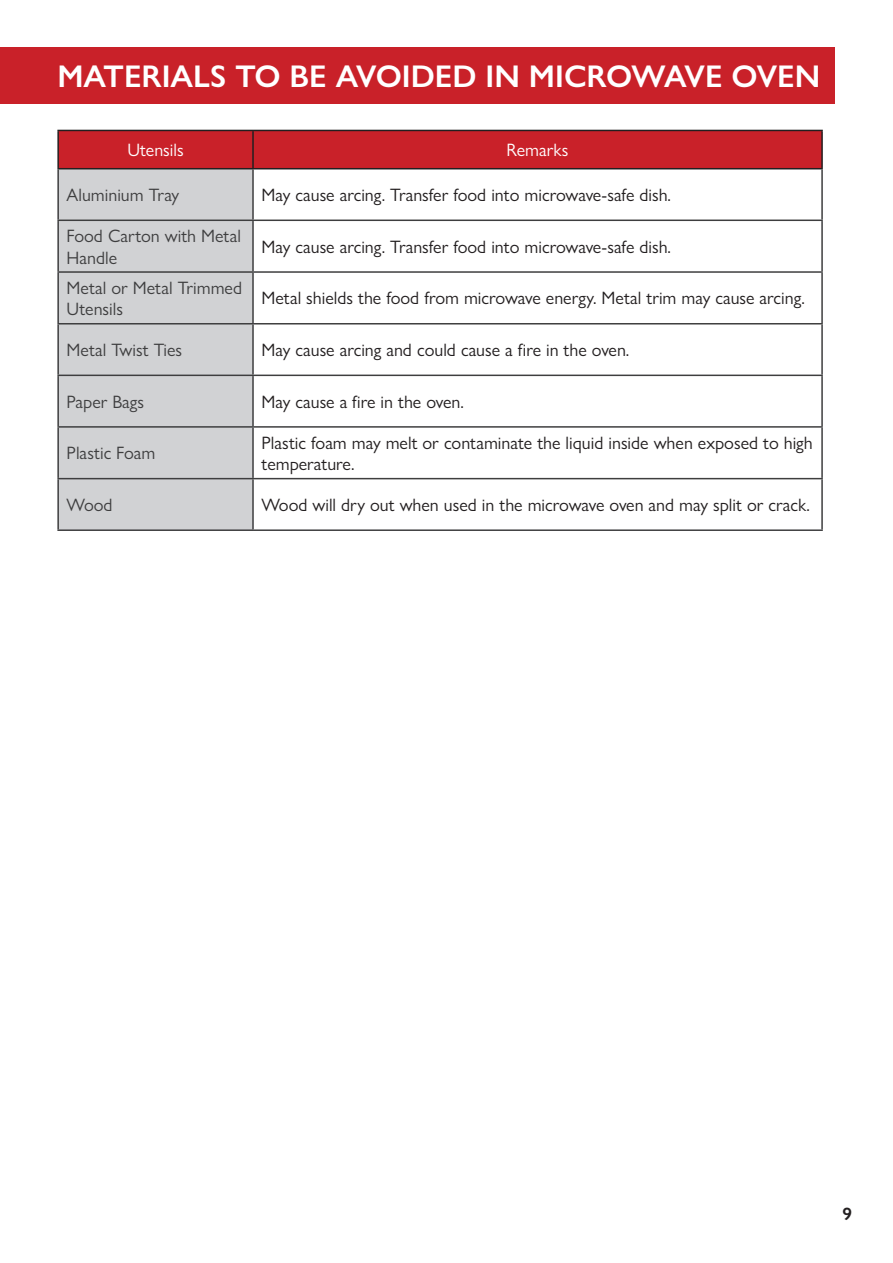
<style>
.page{position:relative;width:893px;height:1263px;background:#fff}
.page>*{position:absolute;margin:0;border:0;box-sizing:border-box;transform-origin:0 0}
.t1{font:600 31.5px "Gill Sans Nova";color:#fff}
.t2{font:18px/21.6px "Gill Sans Nova";color:#231f20}
.t3{font:18px/21.6px "Gill Sans Nova";color:#3e3e3f}
.t4{font:18px "Gill Sans Nova";color:#fff}
.t5{font:600 18px "Gill Sans Nova";color:#231f20}
</style>
<div class="page">
<div style="left:0;top:48px;width:835px;height:56px;background:#c92129"></div>
<div style="left:59px;top:131px;width:762px;height:37px;background:#c92129"></div>
<div style="left:59px;top:169px;width:193px;height:360px;background:#d1d2d4"></div>
<hr style="left:57px;top:130px;width:196px;height:1px;background:#231f20">
<hr style="left:57px;top:131px;width:2px;height:37px;background:#231f20">
<hr style="left:57px;top:168px;width:196px;height:1px;background:#231f20">
<hr style="left:253px;top:130px;width:570px;height:1px;background:#231f20">
<hr style="left:252px;top:131px;width:2px;height:37px;background:#231f20">
<hr style="left:821px;top:131px;width:2px;height:37px;background:#231f20">
<hr style="left:253px;top:168px;width:570px;height:1px;background:#231f20">
<hr style="left:57px;top:169px;width:2px;height:51px;background:#3e3e3f">
<hr style="left:252px;top:169px;width:2px;height:51px;background:#3e3e3f">
<hr style="left:821px;top:169px;width:2px;height:51px;background:#3e3e3f">
<hr style="left:57px;top:220px;width:196px;height:1px;background:#3e3e3f">
<hr style="left:57px;top:221px;width:2px;height:50px;background:#3e3e3f">
<hr style="left:253px;top:220px;width:570px;height:1px;background:#3e3e3f">
<hr style="left:252px;top:221px;width:2px;height:50px;background:#3e3e3f">
<hr style="left:821px;top:221px;width:2px;height:50px;background:#3e3e3f">
<hr style="left:57px;top:271px;width:196px;height:2px;background:#3e3e3f">
<hr style="left:57px;top:273px;width:2px;height:50px;background:#3e3e3f">
<hr style="left:253px;top:271px;width:570px;height:2px;background:#3e3e3f">
<hr style="left:252px;top:273px;width:2px;height:50px;background:#3e3e3f">
<hr style="left:821px;top:273px;width:2px;height:50px;background:#3e3e3f">
<hr style="left:57px;top:323px;width:196px;height:1px;background:#3e3e3f">
<hr style="left:57px;top:324px;width:2px;height:51px;background:#3e3e3f">
<hr style="left:253px;top:323px;width:570px;height:1px;background:#3e3e3f">
<hr style="left:252px;top:324px;width:2px;height:51px;background:#3e3e3f">
<hr style="left:821px;top:324px;width:2px;height:51px;background:#3e3e3f">
<hr style="left:57px;top:375px;width:196px;height:1px;background:#3e3e3f">
<hr style="left:57px;top:376px;width:2px;height:50px;background:#3e3e3f">
<hr style="left:253px;top:375px;width:570px;height:1px;background:#3e3e3f">
<hr style="left:252px;top:376px;width:2px;height:50px;background:#3e3e3f">
<hr style="left:821px;top:376px;width:2px;height:50px;background:#3e3e3f">
<hr style="left:57px;top:426px;width:196px;height:2px;background:#3e3e3f">
<hr style="left:57px;top:428px;width:2px;height:50px;background:#3e3e3f">
<hr style="left:253px;top:426px;width:570px;height:2px;background:#3e3e3f">
<hr style="left:252px;top:428px;width:2px;height:50px;background:#3e3e3f">
<hr style="left:821px;top:428px;width:2px;height:50px;background:#3e3e3f">
<hr style="left:57px;top:478px;width:196px;height:1px;background:#3e3e3f">
<hr style="left:57px;top:479px;width:2px;height:50px;background:#3e3e3f">
<hr style="left:253px;top:478px;width:570px;height:1px;background:#3e3e3f">
<hr style="left:252px;top:479px;width:2px;height:50px;background:#3e3e3f">
<hr style="left:821px;top:479px;width:2px;height:50px;background:#3e3e3f">
<hr style="left:57px;top:529px;width:196px;height:2px;background:#3e3e3f">
<hr style="left:253px;top:529px;width:570px;height:2px;background:#3e3e3f">
<p class="t1" style="left:57px;top:57px;width:764px">MATERIALS TO BE AVOIDED IN MICROWAVE OVEN</p>
<p class="t4" style="left:127px;top:139px;width:58px">Utensils</p>
<p class="t4" style="left:507px;top:139px;width:63px">Remarks</p>
<p class="t3" style="left:67px;top:184px;width:114px">Aluminium Tray</p>
<p class="t2" style="left:261px;top:184px;width:411px">May cause arcing. Transfer food into microwave-safe dish.</p>
<p class="t3" style="left:67px;top:225px;width:176px">Food Carton with Metal<br>Handle</p>
<p class="t2" style="left:261px;top:236px;width:411px">May cause arcing. Transfer food into microwave-safe dish.</p>
<p class="t3" style="left:67px;top:277px;width:177px">Metal or Metal Trimmed<br>Utensils</p>
<p class="t2" style="left:261px;top:287px;width:545px">Metal shields the food from microwave energy. Metal trim may cause arcing.</p>
<p class="t3" style="left:67px;top:339px;width:117px">Metal Twist Ties</p>
<p class="t2" style="left:261px;top:339px;width:369px">May cause arcing and could cause a fire in the oven.</p>
<p class="t3" style="left:67px;top:391px;width:79px">Paper Bags</p>
<p class="t2" style="left:261px;top:391px;width:204px">May cause a fire in the oven.</p>
<p class="t3" style="left:67px;top:442px;width:90px">Plastic Foam</p>
<p class="t2" style="left:261px;top:431px;width:553px">Plastic foam may melt or contaminate the liquid inside when exposed to high temperature.</p>
<p class="t3" style="left:67px;top:494px;width:47px">Wood</p>
<p class="t2" style="left:261px;top:494px;width:550px">Wood will dry out when used in the microwave oven and may split or crack.</p>
<p class="t5" style="left:842px;top:1203px;width:11px">9</p>
</div>
